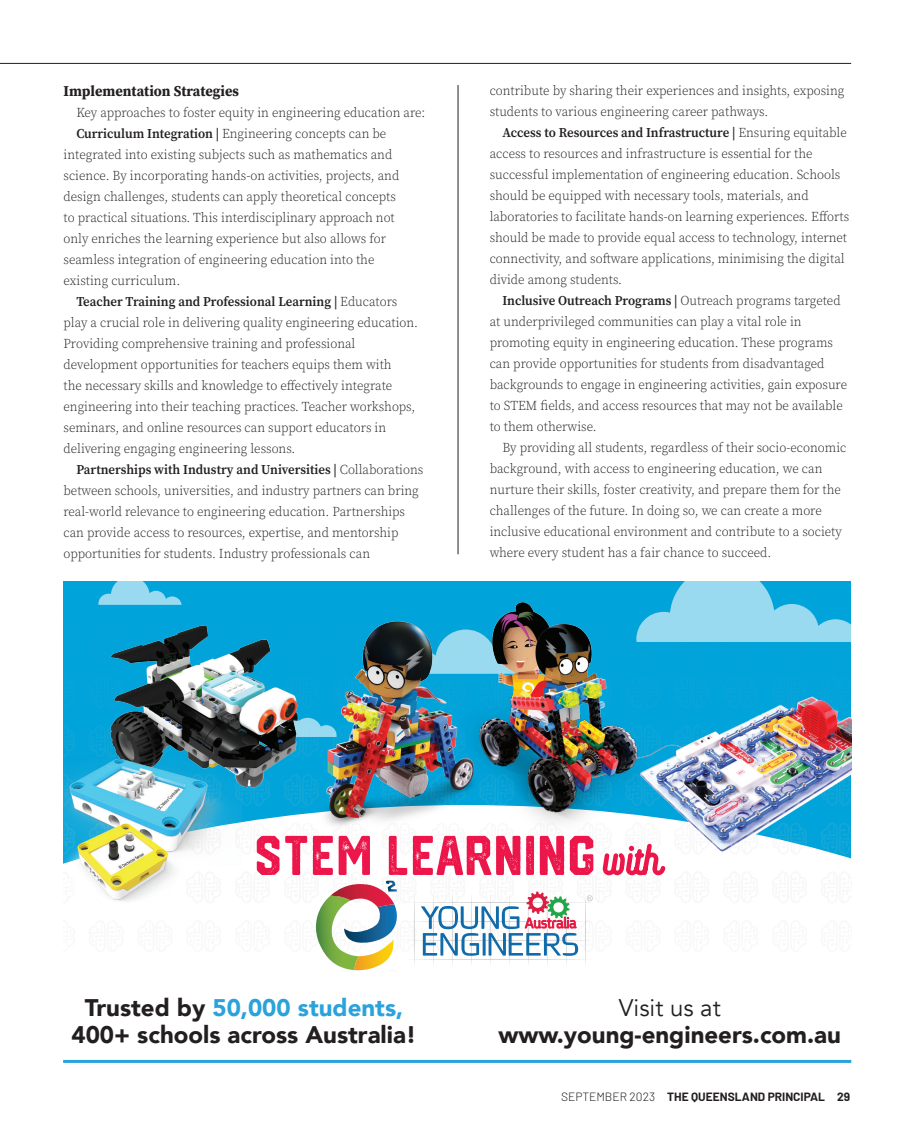
<style>
.page{position:relative;width:915px;height:1127px;background:#fff}
.page>*{position:absolute;margin:0;border:0;box-sizing:border-box;transform-origin:0 0}
.t1{font:900 24px/27px "Avenir";color:#231f20;text-align:center}
.t2{font:24px "Avenir";color:#231f20}
.t3{font:700 15px "Source Serif Pro";color:#231f20;scale:.95 1}
.t4{font:300 13.5px/21px "Source Serif Pro";color:#231f20;scale:.95 1}
.t5{font:600 13.5px "Source Serif Pro";color:#231f20;scale:.95 1}
.t6{font:700 12px "Barlow";color:#231f20}
.s1{font-weight:600}
.s2{font-weight:300}
.s3{color:#2aa2db}
</style>
<div class="page">
<hr style="left:0;top:63px;width:850px;height:1px;background:#231f20">
<hr style="left:457px;top:85px;width:1px;height:469px;background:#231f20">
<div style="left:63px;top:581px;width:788px;height:305px;background:#00a3da"></div>
<img style="left:190px;top:812px;width:661px;height:74px">
<svg style="left:820px;top:871px;width:31px;height:15px"></svg>
<svg style="left:771px;top:871px;width:36px;height:15px"></svg>
<svg style="left:722px;top:871px;width:36px;height:15px"></svg>
<svg style="left:673px;top:871px;width:37px;height:15px"></svg>
<svg style="left:284px;top:796px;width:32px;height:10px"></svg>
<svg style="left:241px;top:796px;width:29px;height:10px"></svg>
<svg style="left:190px;top:871px;width:32px;height:15px"></svg>
<svg style="left:63px;top:726px;width:9px;height:7px"></svg>
<svg style="left:111px;top:581px;width:51px;height:12px"></svg>
<svg style="left:654px;top:581px;width:197px;height:61px"></svg>
<img style="left:316px;top:621px;width:140px;height:201px">
<img style="left:72px;top:593px;width:251px;height:203px">
<img style="left:63px;top:733px;width:178px;height:132px">
<img style="left:63px;top:804px;width:127px;height:97px">
<img style="left:654px;top:696px;width:197px;height:163px">
<img style="left:456px;top:603px;width:198px;height:219px">
<svg style="left:234px;top:822px;width:431px;height:149px"></svg>
<svg style="left:72px;top:593px;width:4px;height:18px"></svg>
<hr style="left:63px;top:1060px;width:788px;height:3px;background:#2aa2db">
<div style="left:54px;top:963px;width:275px;height:21px;background:#fff"></div>
<div style="left:397px;top:966px;width:466px;height:20px;background:#fff"></div>
<p class="t3" style="left:64px;top:81px;width:186px">Implementation Strategies</p>
<p class="t4" style="left:76px;top:102px;width:369px">Key approaches to foster equity in engineering education are:</p>
<p class="t4" style="left:76px;top:123px;width:328px"><span class="s1">Curriculum Integration |</span> Engineering concepts can be</p>
<p class="t4" style="left:64px;top:144px;width:347px">integrated into existing subjects such as mathematics and</p>
<p class="t4" style="left:64px;top:165px;width:355px">science. By incorporating hands-on activities, projects, and</p>
<p class="t4" style="left:64px;top:186px;width:351px">design challenges, students can apply theoretical concepts</p>
<p class="t4" style="left:64px;top:207px;width:350px">to practical situations. This interdisciplinary approach not</p>
<p class="t4" style="left:64px;top:228px;width:341px">only enriches the learning experience but also allows for</p>
<p class="t4" style="left:64px;top:249px;width:328px">seamless integration of engineering education into the</p>
<p class="t4" style="left:64px;top:270px;width:124px">existing curriculum.</p>
<p class="t5" style="left:76px;top:292px;width:339px">Teacher Training and Professional Learning | <span class="s2">Educators</span></p>
<p class="t4" style="left:64px;top:312px;width:374px">play a crucial role in delivering quality engineering education.</p>
<p class="t4" style="left:64px;top:333px;width:309px">Providing comprehensive training and professional</p>
<p class="t4" style="left:64px;top:354px;width:347px">development opportunities for teachers equips them with</p>
<p class="t4" style="left:64px;top:375px;width:347px">the necessary skills and knowledge to effectively integrate</p>
<p class="t4" style="left:64px;top:396px;width:371px">engineering into their teaching practices. Teacher workshops,</p>
<p class="t4" style="left:64px;top:417px;width:341px">seminars, and online resources can support educators in</p>
<p class="t4" style="left:64px;top:438px;width:245px">delivering engaging engineering lessons.</p>
<p class="t5" style="left:76px;top:460px;width:366px">Partnerships with Industry and Universities | <span class="s2">Collaborations</span></p>
<p class="t4" style="left:64px;top:480px;width:375px">between schools, universities, and industry partners can bring</p>
<p class="t4" style="left:64px;top:501px;width:361px">real-world relevance to engineering education. Partnerships</p>
<p class="t4" style="left:64px;top:522px;width:354px">can provide access to resources, expertise, and mentorship</p>
<p class="t4" style="left:64px;top:543px;width:324px">opportunities for students. Industry professionals can</p>
<p class="t4" style="left:489px;top:80px;width:375px">contribute by sharing their experiences and insights, exposing students to various engineering career pathways.</p>
<p class="t4" style="left:489px;top:122px;width:380px;text-indent:13px"><span class="s1">Access to Resources and Infrastructure |</span> Ensuring equitable access to resources and infrastructure is essential for the successful implementation of engineering education. Schools should be equipped with necessary tools, materials, and laboratories to facilitate hands-on learning experiences. Efforts should be made to provide equal access to technology, internet connectivity, and software applications, minimising the digital divide among students.</p>
<p class="t4" style="left:489px;top:290px;width:377px;text-indent:13px"><span class="s1">Inclusive Outreach Programs |</span> Outreach programs targeted at underprivileged communities can play a vital role in promoting equity in engineering education. These programs can provide opportunities for students from disadvantaged backgrounds to engage in engineering activities, gain exposure to STEM fields, and access resources that may not be available to them otherwise.</p>
<p class="t4" style="left:489px;top:437px;width:377px;text-indent:13px">By providing all students, regardless of their socio-economic background, with access to engineering education, we can nurture their skills, foster creativity, and prepare them for the challenges of the future. In doing so, we can create a more inclusive educational environment and contribute to a society where every student has a fair chance to succeed.</p>
<h1 class="t1" style="left:71px;top:994px;width:346px">Trusted by <span class="s3">50,000 students,<br></span>400+ schools across Australia!</h1>
<h1 class="t2" style="left:618px;top:994px;width:103px">Visit us at</h1>
<h1 class="t1" style="left:498px;top:1021px;width:344px">www.young-engineers.com.au</h1>
<p class="t6" style="left:561px;top:1089px;width:290px"><span class="s2">SEPTEMBER 2023</span> THE QUEENSLAND PRINCIPAL 29</p>
</div>
